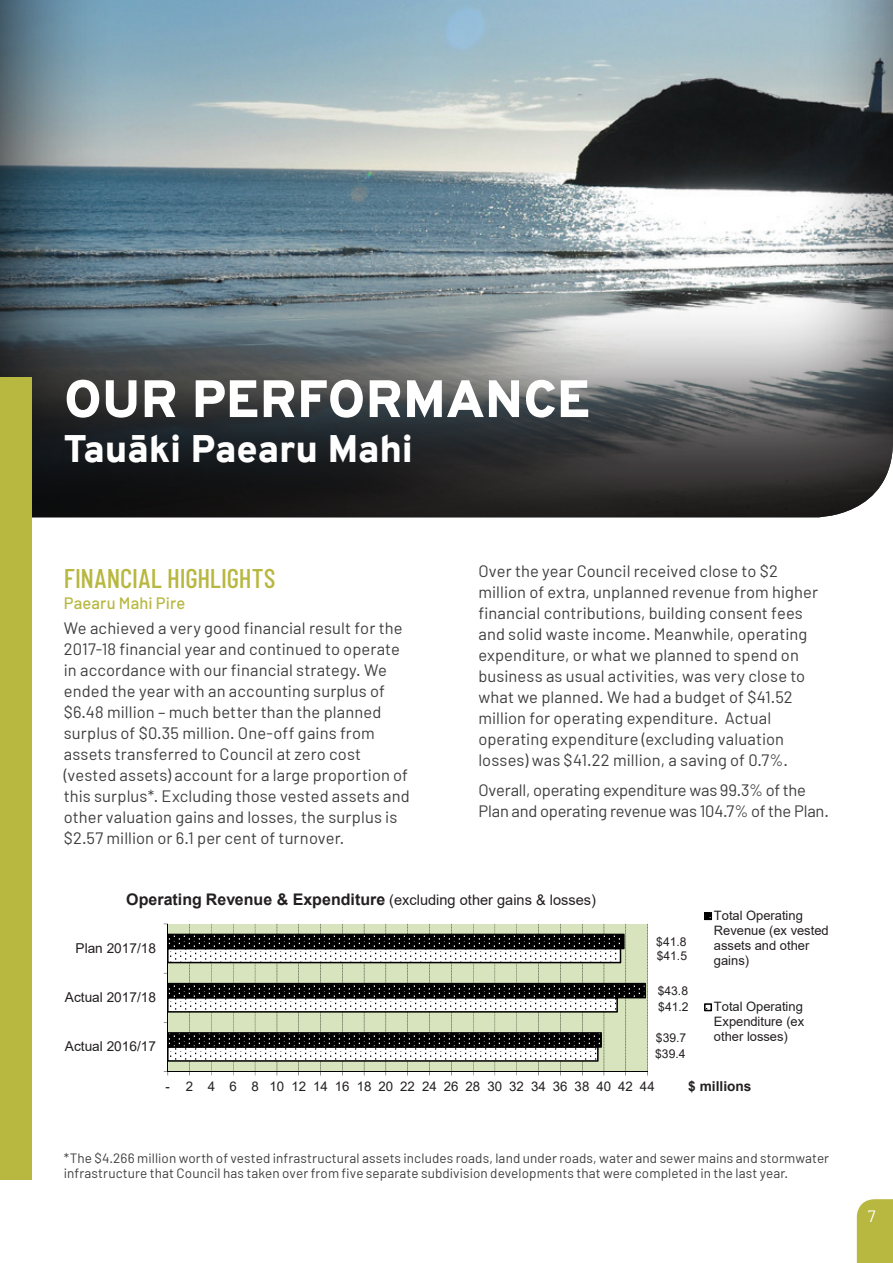
<style>
.page{position:relative;width:893px;height:1263px;background:#fff}
.page>*{position:absolute;margin:0;border:0;box-sizing:border-box;transform-origin:0 0}
.t1{font:900 52.5px "Overpass";color:#fff}
.t2{font:900 37.5px "Overpass";letter-spacing:-.005em;color:#fff}
.t3{font:500 27px "Barlow Condensed";letter-spacing:-.005em;color:#b8b740}
.t4{font:16.5px/21px "Barlow";letter-spacing:.005em;color:#3e3e3f}
.t5{font:500 16.5px "Barlow";letter-spacing:.01em;color:#b8b740}
.t6{font:16.5px "Barlow";color:#fff}
.t7{font:700 16.05px "Arial";color:#231f20}
.t8{font:13.65px "Arial";color:#231f20}
.t9{font:700 13.65px "Arial";color:#231f20}
.t10{font:13.5px/15px "Barlow";letter-spacing:.005em;color:#3e3e3f}
.t11{font:13.2px "Arial";letter-spacing:.01em;color:#231f20}
.t12{font:12.9px/14.9px "Arial";color:#231f20}
.t13{font:12.15px "Arial";color:#231f20}
.s1{font-weight:400;font-size:14.55px}
</style>
<div class="page">
<div style="left:857px;top:1199px;width:36px;height:64px;background:#b8b740"></div>
<div style="left:0;top:0;width:893px;height:518px;background:#231f20;opacity:.94"></div>
<div style="left:0;top:378px;width:32px;height:802px;background:#b8b740"></div>
<svg style="left:189px;top:924px;width:459px;height:147px;background:#d0ddb7"></svg>
<svg style="left:169px;top:1048px;width:452px;height:14px"></svg>
<svg style="left:169px;top:934px;width:477px;height:114px"></svg>
<hr style="left:168px;top:1071px;width:480px;height:1px;background:#000">
<hr style="left:168px;top:924px;width:1px;height:147px;background:#000">
<svg style="left:704px;top:912px;width:8px;height:8px"></svg>
<svg style="left:704px;top:1003px;width:8px;height:8px"></svg>
<h1 class="t1" style="left:64px;top:361px;width:165px">our PERFORMAN</h1>
<h1 class="t1" style="left:523px;top:361px;width:62px">CE</h1>
<h2 class="t2" style="left:64px;top:422px;width:351px">Tauāki Paearu Mahi</h2>
<h3 class="t3" style="left:64px;top:561px;width:211px">FINANCIAL HIGHLIGHTS</h3>
<p class="t5" style="left:64px;top:592px;width:123px">Paearu Mahi Pire</p>
<p class="t4" style="left:64px;top:617px;width:347px">We achieved a very good financial result for the 2017-18 financial year and continued to operate in accordance with our financial strategy. We ended the year with an accounting surplus of $6.48 million – much better than the planned surplus of $0.35 million. One-off gains from assets transferred to Council at zero cost (vested assets) account for a large proportion of this surplus*. Excluding those vested assets and other valuation gains and losses, the surplus is $2.57 million or 6.1 per cent of turnover.</p>
<p class="t4" style="left:478px;top:560px;width:341px">Over the year Council received close to $2 million of extra, unplanned revenue from higher financial contributions, building consent fees and solid waste income. Meanwhile, operating expenditure, or what we planned to spend on business as usual activities, was very close to what we planned. We had a budget of $41.52 million for operating expenditure. Actual operating expenditure (excluding valuation losses) was $41.22 million, a saving of 0.7%.</p>
<p class="t4" style="left:478px;top:779px;width:352px">Overall, operating expenditure was 99.3% of the<br>Plan and operating revenue was 104.7% of the Plan.</p>
<p class="t7" style="left:127px;top:886px;width:471px">Operating Revenue &amp; Expenditure <span class="s1">(excluding other gains &amp; losses)</span></p>
<p class="t7" style="left:126px;top:888px;width:471px">Operating Revenue &amp; Expenditure <span class="s1">(excluding other gains &amp; losses)</span></p>
<p class="t8" style="left:77px;top:933px;width:82px">Plan 2017/18</p>
<p class="t8" style="left:76px;top:938px;width:82px">Plan 2017/18</p>
<p class="t8" style="left:66px;top:980px;width:93px">Actual 2017/18</p>
<p class="t8" style="left:65px;top:988px;width:93px">Actual 2017/18</p>
<p class="t8" style="left:65px;top:1037px;width:93px">Actual 2016/17</p>
<p class="t13" style="left:656px;top:933px;width:32px">$41.8</p>
<p class="t13" style="left:657px;top:947px;width:32px">$41.5</p>
<p class="t13" style="left:658px;top:982px;width:32px">$43.8</p>
<p class="t13" style="left:658px;top:998px;width:32px">$41.2</p>
<p class="t13" style="left:659px;top:1022px;width:32px">$39.7</p>
<p class="t13" style="left:656px;top:1030px;width:32px">$39.7</p>
<p class="t13" style="left:655px;top:1035px;width:32px">$39.4</p>
<p class="t13" style="left:655px;top:1046px;width:32px">$39.4</p>
<p class="t12" style="left:714px;top:908px;width:116px">Total Operating<br>Revenue (ex vested assets and other gains)</p>
<p class="t12" style="left:714px;top:999px;width:92px;text-align:justify">Total Operating Expenditure (ex other losses)</p>
<p class="t11" style="left:166px;top:1078px;width:491px">- 2 4 6 8 101214161820222426283032343638404244</p>
<p class="t9" style="left:688px;top:1076px;width:65px">$ millions</p>
<p class="t10" style="left:64px;top:1150px;width:767px">*The $4.266 million worth of vested infrastructural assets includes roads, land under roads, water and sewer mains and stormwater infrastructure that Council has taken over from five separate subdivision developments that were completed in the last year.</p>
<p class="t6" style="left:868px;top:1206px;width:9px">7</p>
</div>
